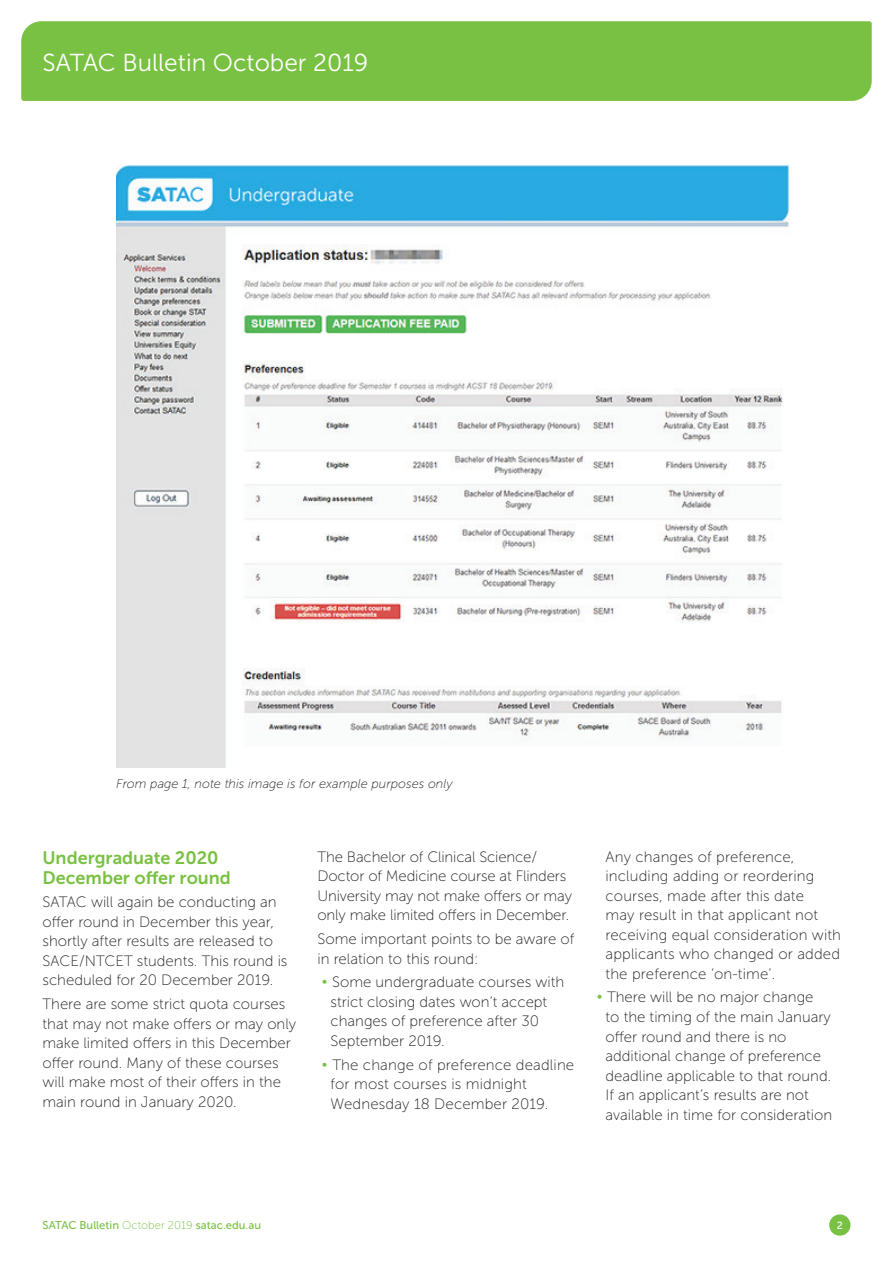
<style>
.page{position:relative;width:893px;height:1263px;background:#fff}
.page>*{position:absolute;margin:0;border:0;box-sizing:border-box;transform-origin:0 0}
.t1{font:24.45px "Museo Sans 300";color:#fff}
.t2{font:18px/19.5px "Museo Sans 700";color:#79c142}
.t3{font:15px/19.5px "Museo Sans 100";color:#231f20}
.t4{font:italic 12.75px "Museo Sans 100";color:#231f20}
.t5{font:11.25px "Museo Sans 500";color:#79c142}
.t6{font:10.5px "Museo Sans 500";color:#fff}
.s1{color:#79c142}
.s2{font-family:"Museo Sans 100"}
</style>
<div class="page">
<div style="left:21px;top:21px;width:851px;height:80px;background:#79c142"></div>
<div style="left:829px;top:1214px;width:21px;height:22px;background:#79c142;border-radius:50%"></div>
<img style="left:116px;top:165px;width:673px;height:603px">
<h1 class="t1" style="left:43px;top:50px;width:327px">SATAC Bulletin October 2019</h1>
<p class="t4" style="left:116px;top:777px;width:338px">From page 1, note this image is for example purposes only</p>
<p class="t2" style="left:43px;top:848px;width:190px">Undergraduate 2020<br>December offer round</p>
<p class="t3" style="left:43px;top:892px;width:246px">SATAC will again be conducting an offer round in December this year, shortly after results are released to SACE/NTCET students. This round is scheduled for 20 December 2019.</p>
<p class="t3" style="left:43px;top:994px;width:255px">There are some strict quota courses that may not make offers or may only make limited offers in this December offer round. Many of these courses will make most of their offers in the main round in January 2020.</p>
<p class="t3" style="left:317px;top:847px;width:256px">The Bachelor of Clinical Science/ Doctor of Medicine course at Flinders University may not make offers or may only make limited offers in December.</p>
<p class="t3" style="left:317px;top:929px;width:258px">Some important points to be aware of in relation to this round:</p>
<p class="t3" style="left:330px;top:972px;width:235px;text-indent:-9px"><span class="s1">•</span> Some undergraduate courses with strict closing dates won’t accept changes of preference after 30<br>September 2019.</p>
<p class="t3" style="left:330px;top:1055px;width:245px;text-indent:-9px"><span class="s1">•</span> The change of preference deadline for most courses is midnight<br>Wednesday 18 December 2019.</p>
<p class="t3" style="left:605px;top:847px;width:237px">Any changes of preference, including adding or reordering courses, made after this date<br>may result in that applicant not receiving equal consideration with applicants who changed or added the preference ‘on-time’.</p>
<p class="t3" style="left:605px;top:988px;width:228px;text-indent:-9px"><span class="s1">•</span> There will be no major change<br>to the timing of the main January offer round and there is no additional change of preference deadline applicable to that round.<br>If an applicant’s results are not available in time for consideration</p>
<p class="t5" style="left:43px;top:1219px;width:220px">SATAC Bulletin <span class="s2">October 2019</span> satac.edu.au</p>
<p class="t6" style="left:837px;top:1219px;width:8px">2</p>
</div>
